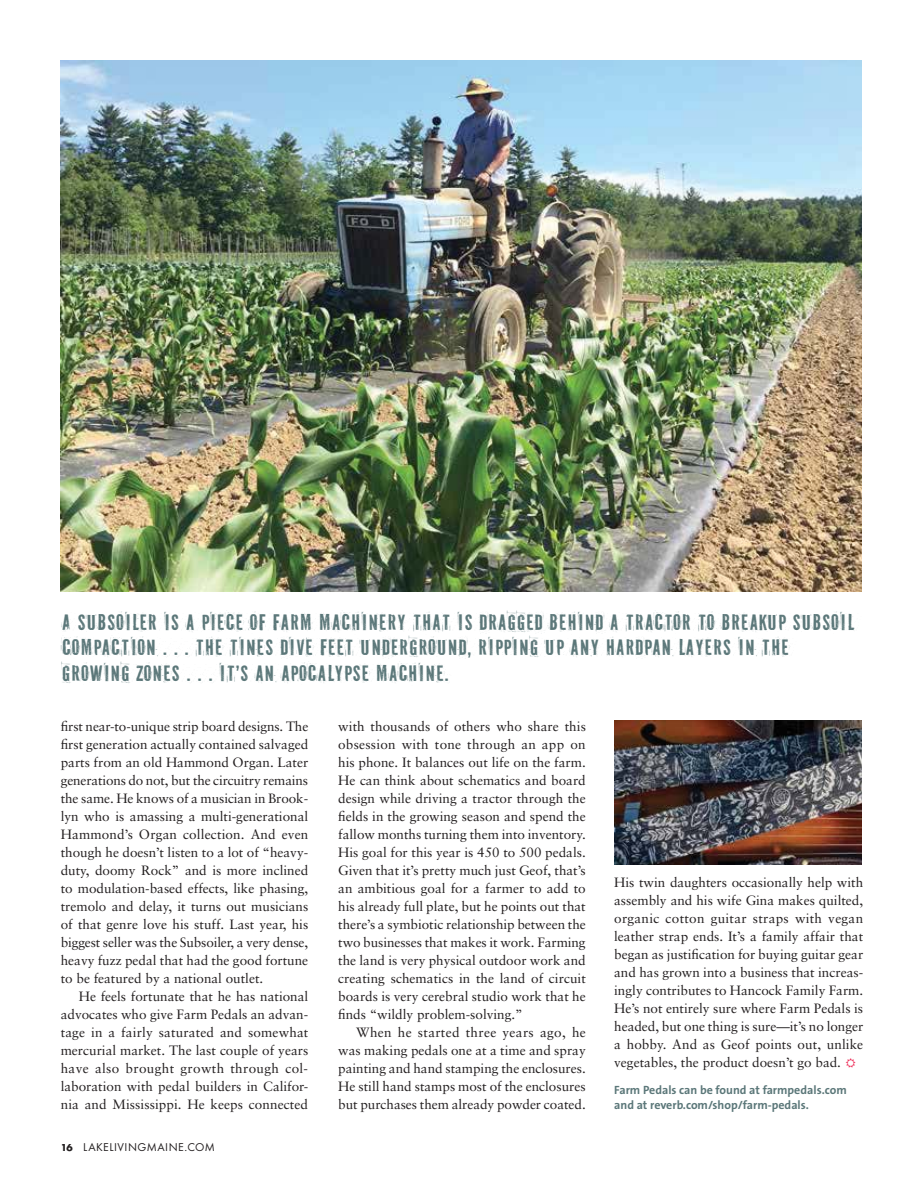
<style>
.page{position:relative;width:918px;height:1188px;background:#fff}
.page>*{position:absolute;margin:0;border:0;box-sizing:border-box;transform-origin:0 0}
.t1{font:21px/25.2px "PF Fuel Pro";color:#5b7779}
.t2{font:13.5px/18px "Sabon";color:#231f20;text-align:justify}
.t3{font:700 12px/15px "The Sans";color:#5b7779}
.t4{font:11.7px "Futura T Book SC950";letter-spacing:.04em;color:#231f20}
.s1{font-family:"Futura T";font-weight:700;font-size:10.5px}
.s2{font-size:12.3px}
</style>
<div class="page">
<img style="left:61px;top:60px;width:801px;height:531px">
<img style="left:614px;top:720px;width:248px;height:144px">
<h1 class="t1" style="left:62px;top:609px;width:794px">A SUBSOILER IS A PIECE OF FARM MACHINERY THAT IS DRAGGED BEHIND A TRACTOR TO BREAKUP SUBSOIL<br>COMPACTION . . . THE TINES DIVE FEET UNDERGROUND, RIPPING UP ANY HARDPAN LAYERS IN THE<br>GROWING ZONES . . . IT’S AN APOCALYPSE MACHINE.</h1>
<p class="t2" style="left:338px;top:718px;width:249px">with thousands of others who share this obsession with tone through an app on his phone. It balances out life on the farm.<br>He can think about schematics and board design while driving a tractor through the fields in the growing season and spend the fallow months turning them into inventory.<br>His goal for this year is 450 to 500 pedals.<br>Given that it’s pretty much just Geof, that’s an ambitious goal for a farmer to add to his already full plate, but he points out that there’s a symbiotic relationship between the two businesses that makes it work. Farming the land is very physical outdoor work and creating schematics in the land of circuit boards is very cerebral studio work that he finds “wildly problem-solving.”</p>
<p class="t2" style="left:338px;top:1024px;width:249px;text-indent:18px">When he started three years ago, he was making pedals one at a time and spray painting and hand stamping the enclosures.<br>He still hand stamps most of the enclosures but purchases them already powder coated.</p>
<p class="t2" style="left:61px;top:718px;width:249px">first near-to-unique strip board designs. The first generation actually contained salvaged parts from an old Hammond Organ. Later generations do not, but the circuitry remains the same. He knows of a musician in Brook&shy;lyn who is amassing a multi-generational Hammond’s Organ collection. And even though he doesn’t listen to a lot of “heavy&shy;duty, doomy Rock” and is more inclined to modulation-based effects, like phasing, tremolo and delay, it turns out musicians of that genre love his stuff. Last year, his biggest seller was the Subsoiler, a very dense, heavy fuzz pedal that had the good fortune to be featured by a national outlet.</p>
<p class="t2" style="left:61px;top:988px;width:249px;text-indent:18px">He feels fortunate that he has national advocates who give Farm Pedals an advan&shy;tage in a fairly saturated and somewhat mercurial market. The last couple of years have also brought growth through col&shy;laboration with pedal builders in Califor&shy;nia and Mississippi. He keeps connected</p>
<p class="t2" style="left:614px;top:874px;width:251px">His twin daughters occasionally help with assembly and his wife Gina makes quilted, organic cotton guitar straps with vegan leather strap ends. It’s a family affair that began as justification for buying guitar gear and has grown into a business that increas&shy;ingly contributes to Hancock Family Farm.<br>He’s not entirely sure where Farm Pedals is headed, but one thing is sure—it’s no longer a hobby. And as Geof points out, unlike vegetables, the product doesn’t go bad.</p>
<p class="t3" style="left:614px;top:1082px;width:234px">Farm Pedals can be found at farmpedals.com and at reverb.com/shop/farm-pedals.</p>
<p class="t4" style="left:61px;top:1142px;width:156px"><span class="s1">16</span> LAKELIVINGMAINE<span class="s2">.</span>COM</p>
</div>
